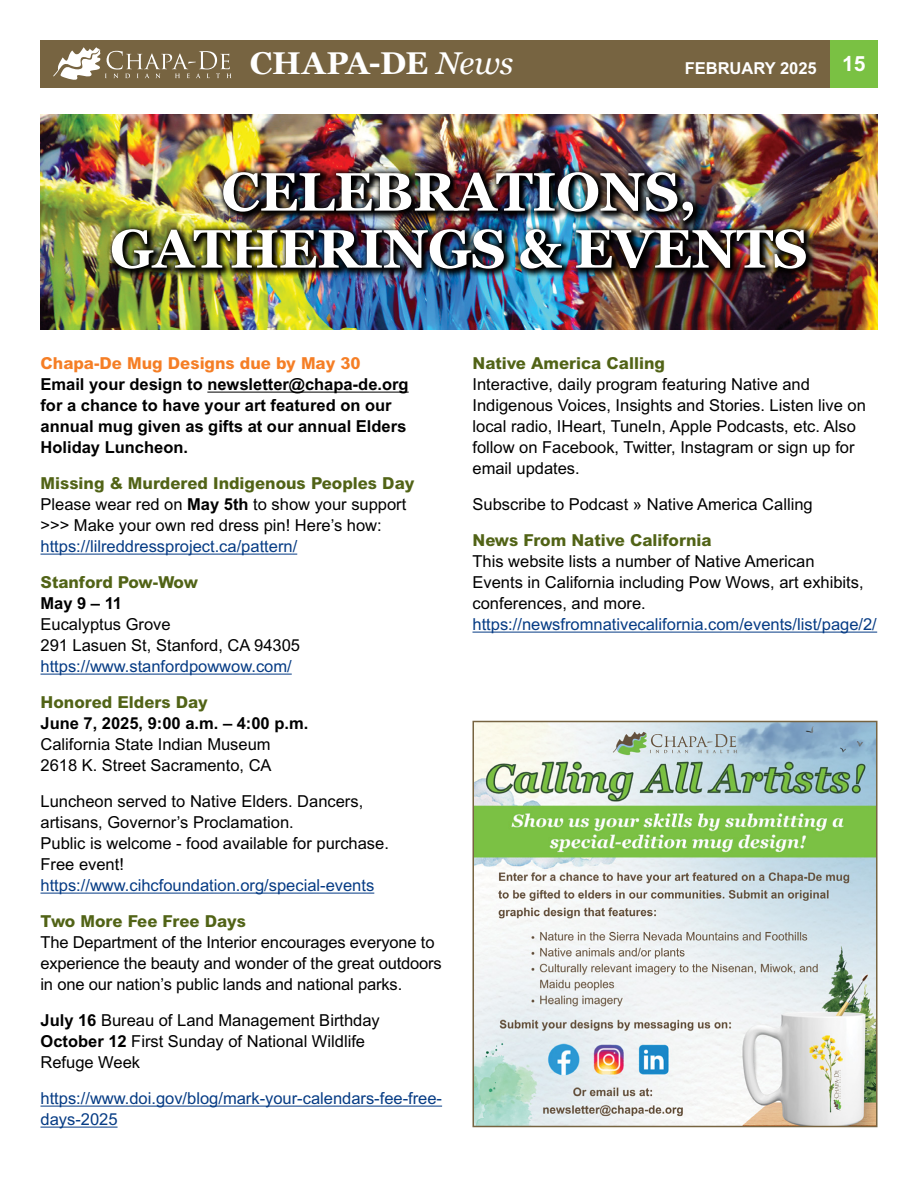
<style>
.page{position:relative;width:918px;height:1188px;background:#fff}
.page>*{position:absolute;margin:0;border:0;box-sizing:border-box;transform-origin:0 0}
.Headline{font:700 54px/57px "Georgia";letter-spacing:-.01em;color:#fff;text-align:center}
.t1{font:700 31.5px "Georgia";letter-spacing:-.01em;color:#fff}
.Body_Copy{font:16.5px/21px "Arial MT Std";color:#000}
.Body_Copy-2{font:700 16.5px/21px "Arial MT Std";color:#000}
.Subhead_2{font:800 16.5px "Arial MT Std";color:#516316}
.Body_Copy-3{font:16.5px/21px "Arial MT Std";color:#053b84}
.Subhead_2-2{font:800 16.5px "Arial MT Std";color:#f57e25}
.t2{font:700 16.5px "Arial MT Std";color:#fff}
.s1{font-weight:400;font-style:italic}
.s2{font-weight:700}
.s3{color:#053b84}
</style>
<div class="page">
<div style="left:40px;top:40px;width:838px;height:48px;background:#776441"></div>
<div style="left:830px;top:40px;width:48px;height:48px;background:#7ac143"></div>
<svg style="left:53px;top:47px;width:178px;height:33px"></svg>
<hr style="left:207px;top:392px;width:202px;height:1px;background:#000">
<hr style="left:40px;top:554px;width:257px;height:1px;background:#053b84">
<hr style="left:40px;top:674px;width:252px;height:1px;background:#053b84">
<hr style="left:40px;top:893px;width:334px;height:1px;background:#053b84">
<hr style="left:40px;top:1106px;width:402px;height:1px;background:#053b84">
<hr style="left:40px;top:1127px;width:78px;height:1px;background:#053b84">
<img style="left:40px;top:115px;width:838px;height:214px">
<img style="left:106px;top:166px;width:710px;height:113px">
<hr style="left:472px;top:632px;width:405px;height:1px;background:#053b84">
<img style="left:475px;top:724px;width:400px;height:400px">
<div style="left:472px;top:721px;width:406px;height:406px;border:2px solid #776441"></div>
<h2 class="t1" style="left:250px;top:40px;width:265px">CHAPA-DE <span class="s1">News</span></h2>
<p class="t2" style="left:685px;top:59px;width:182px">FEBRUARY 2025 <sup>15</sup></p>
<p class="Headline" style="left:110px;top:161px;width:699px">CELEBRATIONS,<br>GATHERINGS &amp; EVENTS</p>
<p class="Subhead_2-2" style="left:40px;top:354px;width:322px">Chapa-De Mug Designs due by May 30</p>
<p class="Body_Copy-2" style="left:40px;top:374px;width:370px">Email your design to newsletter@chapa-de.org for a chance to have your art featured on our annual mug given as gifts at our annual Elders Holiday Luncheon.</p>
<p class="Subhead_2" style="left:40px;top:474px;width:375px">Missing &amp; Murdered Indigenous Peoples Day</p>
<p class="Body_Copy" style="left:40px;top:494px;width:367px">Please wear red on <span class="s2">May 5th</span> to show your support &gt;&gt;&gt; Make your own red dress pin! Here’s how: <span class="s3">https://lilreddressproject.ca/pattern/</span></p>
<p class="Subhead_2" style="left:40px;top:573px;width:159px">Stanford Pow-Wow</p>
<p class="Body_Copy" style="left:40px;top:593px;width:261px"><span class="s2">May 9 – 11<br></span>Eucalyptus Grove<br>291 Lasuen St, Stanford, CA 94305 <span class="s3">https://www.stanfordpowwow.com/</span></p>
<p class="Subhead_2" style="left:40px;top:693px;width:169px">Honored Elders Day</p>
<p class="Body_Copy" style="left:40px;top:713px;width:269px"><span class="s2">June 7, 2025, 9:00 a.m. – 4:00 p.m.<br></span>California State Indian Museum<br>2618 K. Street Sacramento, CA</p>
<p class="Body_Copy" style="left:40px;top:791px;width:350px">Luncheon served to Native Elders. Dancers, artisans, Governor’s Proclamation.<br>Public is welcome - food available for purchase.<br>Free event! <span class="s3">https://www.cihcfoundation.org/special-events</span></p>
<p class="Subhead_2" style="left:40px;top:912px;width:207px">Two More Fee Free Days</p>
<p class="Body_Copy" style="left:40px;top:932px;width:403px">The Department of the Interior encourages everyone to experience the beauty and wonder of the great outdoors in one our nation’s public lands and national parks.</p>
<p class="Body_Copy" style="left:40px;top:1010px;width:341px"><span class="s2">July 16</span> Bureau of Land Management Birthday<br><span class="s2">October 12</span> First Sunday of National Wildlife<br>Refuge Week</p>
<p class="Body_Copy-3" style="left:40px;top:1088px;width:403px">https://www.doi.gov/blog/mark-your-calendars-fee-free&shy;days-2025</p>
<p class="Subhead_2" style="left:472px;top:354px;width:194px">Native America Calling</p>
<p class="Body_Copy" style="left:472px;top:374px;width:395px">Interactive, daily program featuring Native and Indigenous Voices, Insights and Stories. Listen live on local radio, IHeart, TuneIn, Apple Podcasts, etc. Also follow on Facebook, Twitter, Instagram or sign up for email updates.</p>
<p class="Body_Copy" style="left:472px;top:494px;width:342px">Subscribe to Podcast » Native America Calling</p>
<p class="Subhead_2" style="left:472px;top:531px;width:241px">News From Native California</p>
<p class="Body_Copy" style="left:472px;top:551px;width:406px">This website lists a number of Native American<br>Events in California including Pow Wows, art exhibits, conferences, and more. <span class="s3">https://newsfromnativecalifornia.com/events/list/page/2/</span></p>
</div>
